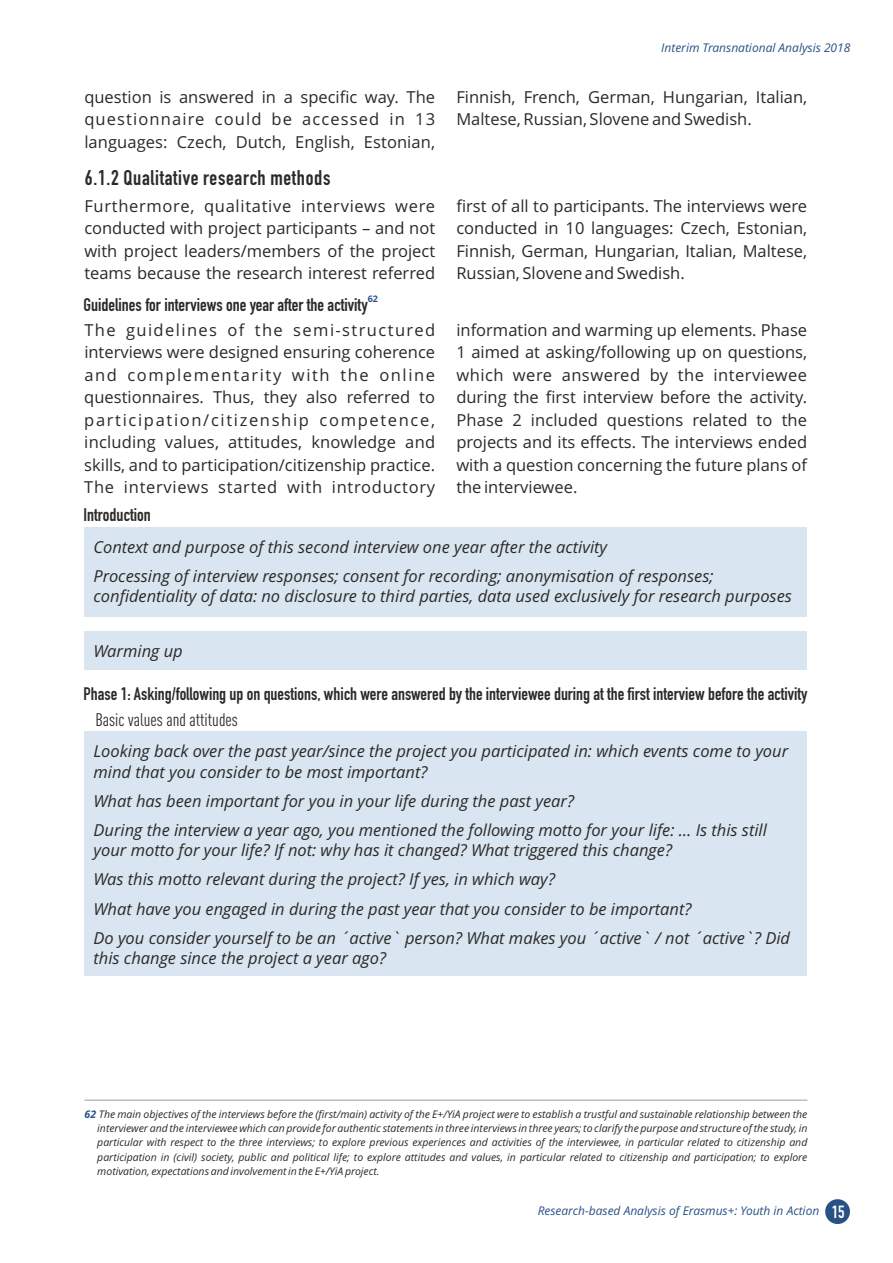
<style>
.page{position:relative;width:893px;height:1263px;background:#fff}
.page>*{position:absolute;margin:0;border:0;box-sizing:border-box;transform-origin:0 0}
.t1{font:21px "DIN Engschrift Std";letter-spacing:.035em;color:#2b2a29}
.t2{font:18px "DIN Engschrift Std";color:#2b2a29}
.t3{font:condensed 18px "DIN Pro";color:#2b2a29}
.t4{font:17.85px "DIN Engschrift Std";color:#2b2a29}
.t5{font:17.4px "DIN Engschrift Std";color:#fefefe}
.t6{font:16.5px/22.5px "Open Sans";color:#2b2a29;text-align:justify}
.t7{font:italic 16.5px/29.2px "Open Sans";color:#2b2a29}
.t8{font:italic 12px "Open Sans";color:#285186}
.t9{font:italic 10.5px/14.2px "Open Sans";color:#2b2a29;text-align:justify}
.t10{font:700 9px "Open Sans";color:#285186}
.s1{font-weight:700;color:#285186}
</style>
<div class="page">
<div style="left:84px;top:527px;width:723px;height:90px;background:#d9e5f0"></div>
<div style="left:84px;top:732px;width:723px;height:244px;background:#d9e5f0"></div>
<div style="left:84px;top:631px;width:723px;height:38px;background:#d9e5f0"></div>
<div style="left:825px;top:1199px;width:25px;height:25px;background:#285186;border-radius:50%"></div>
<hr style="left:85px;top:1100px;width:722px;height:1px;background:#9d9e9e">
<p class="t8" style="left:661px;top:42px;width:191px">Interim Transnational Analysis 2018</p>
<p class="t6" style="left:84px;top:87px;width:352px">question is answered in a specific way. The questionnaire could be accessed in 13 languages: Czech, Dutch, English, Estonian,</p>
<p class="t6" style="left:456px;top:87px;width:352px">Finnish, French, German, Hungarian, Italian,<br>Maltese, Russian, Slovene and Swedish.</p>
<p class="t1" style="left:85px;top:170px;width:247px">6.1.2 Qualitative research methods</p>
<p class="t6" style="left:84px;top:196px;width:352px">Furthermore, qualitative interviews were conducted with project participants – and not with project leaders/members of the project teams because the research interest referred</p>
<p class="t6" style="left:456px;top:196px;width:352px">first of all to participants. The interviews were conducted in 10 languages: Czech, Estonian, Finnish, German, Hungarian, Italian, Maltese, Russian, Slovene and Swedish.</p>
<p class="t2" style="left:84px;top:298px;width:286px">Guidelines for interviews one year after the activity</p>
<p class="t10" style="left:368px;top:295px;width:12px">62</p>
<p class="t6" style="left:84px;top:320px;width:352px">The guidelines of the semi-structured interviews were designed ensuring coherence and complementarity with the online questionnaires. Thus, they also referred to participation/citizenship competence, including values, attitudes, knowledge and skills, and to participation/citizenship practice.<br>The interviews started with introductory</p>
<p class="t6" style="left:456px;top:320px;width:352px">information and warming up elements. Phase 1 aimed at asking/following up on questions, which were answered by the interviewee during the first interview before the activity.<br>Phase 2 included questions related to the projects and its effects. The interviews ended with a question concerning the future plans of the interviewee.</p>
<p class="t2" style="left:84px;top:508px;width:69px">Introduction</p>
<p class="t7" style="left:93px;top:534px;width:622px">Context and purpose of this second interview one year after the activity<br>Processing of interview responses; consent for recording; anonymisation of responses;</p>
<p class="t7" style="left:93px;top:583px;width:700px">confidentiality of data: no disclosure to third parties, data used exclusively for research purposes</p>
<p class="t7" style="left:93px;top:638px;width:91px">Warming up</p>
<p class="t4" style="left:84px;top:687px;width:725px">Phase 1: Asking/following up on questions, which were answered by the interviewee during at the first interview before the activity</p>
<p class="t3" style="left:95px;top:713px;width:144px">Basic values and attitudes</p>
<p class="t7" style="left:93px;top:743px;width:696px;line-height:20.2px">Looking back over the past year/since the project you participated in: which events come to your mind that you consider to be most important?</p>
<p class="t7" style="left:93px;top:788px;width:675px">What has been important for you in your life during the past year?<br>During the interview a year ago, you mentioned the following motto for your life: … Is this still</p>
<p class="t7" style="left:93px;top:837px;width:698px">your motto for your life? If not: why has it changed? What triggered this change?<br>Was this motto relevant during the project? If yes, in which way?<br>What have you engaged in during the past year that you consider to be important?<br>Do you consider yourself to be an ´active` person? What makes you ´active` / not ´active`? Did</p>
<p class="t7" style="left:93px;top:945px;width:294px">this change since the project a year ago?</p>
<p class="t9" style="left:97px;top:1108px;width:712px;text-indent:-13px"><span class="s1">62</span> The main objectives of the interviews before the (first/main) activity of the E+/YiA project were to establish a trustful and sustainable relationship between the interviewer and the interviewee which can provide for authentic statements in three interviews in three years; to clarify the purpose and structure of the study, in particular with respect to the three interviews; to explore previous experiences and activities of the interviewee, in particular related to citizenship and participation in (civil) society, public and political life; to explore attitudes and values, in particular related to citizenship and participation; to explore motivation, expectations and involvement in the E+/YiA project.</p>
<p class="t8" style="left:538px;top:1206px;width:283px">Research-based Analysis of Erasmus+: Youth in Action</p>
<p class="t5" style="left:832px;top:1205px;width:14px">15</p>
</div>
